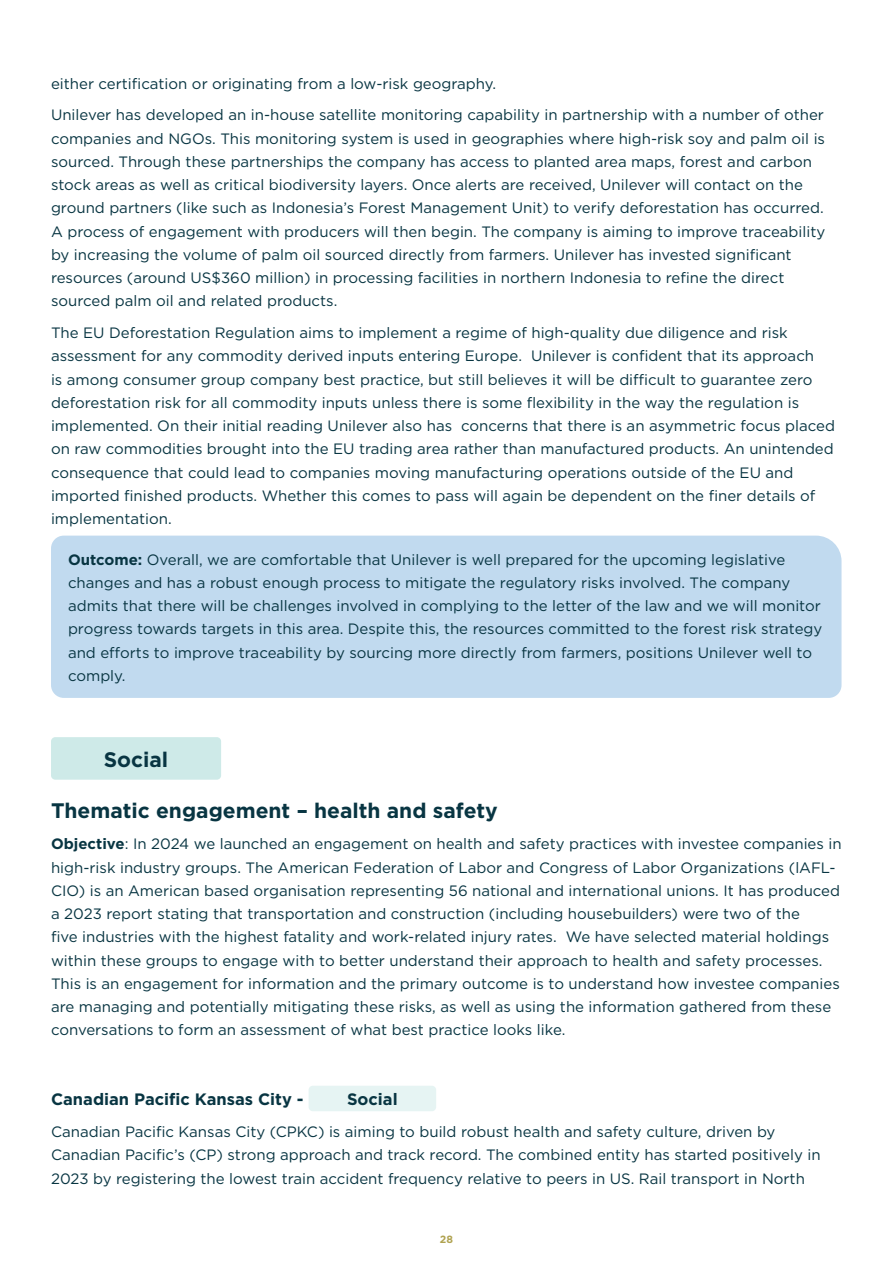
<style>
.page{position:relative;width:893px;height:1263px;background:#fff}
.page>*{position:absolute;margin:0;border:0;box-sizing:border-box;transform-origin:0 0}
.t1{font:700 21px "Gotham";color:#083542}
.t2{font:700 16.5px "Gotham";color:#083542}
.t3{font:15px/23.2px "Gotham";color:#083542}
.t4{font:700 10.5px "Gotham";color:#b0a351}
.s1{font-weight:700}
</style>
<div class="page">
<div style="left:51px;top:536px;width:790px;height:162px;background:#c1daef"></div>
<div style="left:51px;top:737px;width:170px;height:43px;background:#ceeae8;border-radius:4px"></div>
<div style="left:309px;top:1086px;width:127px;height:25px;background:#e6f4f3;border-radius:4px"></div>
<p class="t3" style="left:51px;top:67px;width:774px;line-height:31.8px">either certification or originating from a low-risk geography.<br>Unilever has developed an in-house satellite monitoring capability in partnership with a number of other</p>
<p class="t3" style="left:51px;top:126px;width:776px">companies and NGOs. This monitoring system is used in geographies where high-risk soy and palm oil is sourced. Through these partnerships the company has access to planted area maps, forest and carbon stock areas as well as critical biodiversity layers. Once alerts are received, Unilever will contact on the ground partners (like such as Indonesia’s Forest Management Unit) to verify deforestation has occurred.<br>A process of engagement with producers will then begin. The company is aiming to improve traceability by increasing the volume of palm oil sourced directly from farmers. Unilever has invested significant resources (around US$360 million) in processing facilities in northern Indonesia to refine the direct sourced palm oil and related products.</p>
<p class="t3" style="left:51px;top:321px;width:785px">The EU Deforestation Regulation aims to implement a regime of high-quality due diligence and risk assessment for any commodity derived inputs entering Europe. Unilever is confident that its approach<br>is among consumer group company best practice, but still believes it will be difficult to guarantee zero deforestation risk for all commodity inputs unless there is some flexibility in the way the regulation is implemented. On their initial reading Unilever also has concerns that there is an asymmetric focus placed on raw commodities brought into the EU trading area rather than manufactured products. An unintended consequence that could lead to companies moving manufacturing operations outside of the EU and imported finished products. Whether this comes to pass will again be dependent on the finer details of implementation.</p>
<p class="t3" style="left:68px;top:547px;width:756px"><span class="s1">Outcome:</span> Overall, we are comfortable that Unilever is well prepared for the upcoming legislative changes and has a robust enough process to mitigate the regulatory risks involved. The company admits that there will be challenges involved in complying to the letter of the law and we will monitor progress towards targets in this area. Despite this, the resources committed to the forest risk strategy and efforts to improve traceability by sourcing more directly from farmers, positions Unilever well to comply.</p>
<h1 class="t1" style="left:104px;top:745px;width:66px">Social</h1>
<h1 class="t1" style="left:51px;top:796px;width:448px">Thematic engagement – health and safety</h1>
<p class="t3" style="left:51px;top:832px;width:792px"><span class="s1">Objective</span>: In 2024 we launched an engagement on health and safety practices with investee companies in high-risk industry groups. The American Federation of Labor and Congress of Labor Organizations (lAFL-CIO) is an American based organisation representing 56 national and international unions. It has produced a 2023 report stating that transportation and construction (including housebuilders) were two of the<br>five industries with the highest fatality and work-related injury rates. We have selected material holdings within these groups to engage with to better understand their approach to health and safety processes.<br>This is an engagement for information and the primary outcome is to understand how investee companies are managing and potentially mitigating these risks, as well as using the information gathered from these conversations to form an assessment of what best practice looks like.</p>
<p class="t2" style="left:51px;top:1088px;width:254px">Canadian Pacific Kansas City -</p>
<p class="t2" style="left:347px;top:1088px;width:52px">Social</p>
<p class="t3" style="left:51px;top:1120px;width:771px">Canadian Pacific Kansas City (CPKC) is aiming to build robust health and safety culture, driven by<br>Canadian Pacific’s (CP) strong approach and track record. The combined entity has started positively in<br>2023 by registering the lowest train accident frequency relative to peers in US. Rail transport in North</p>
<p class="t4" style="left:440px;top:1232px;width:15px">28</p>
</div>
